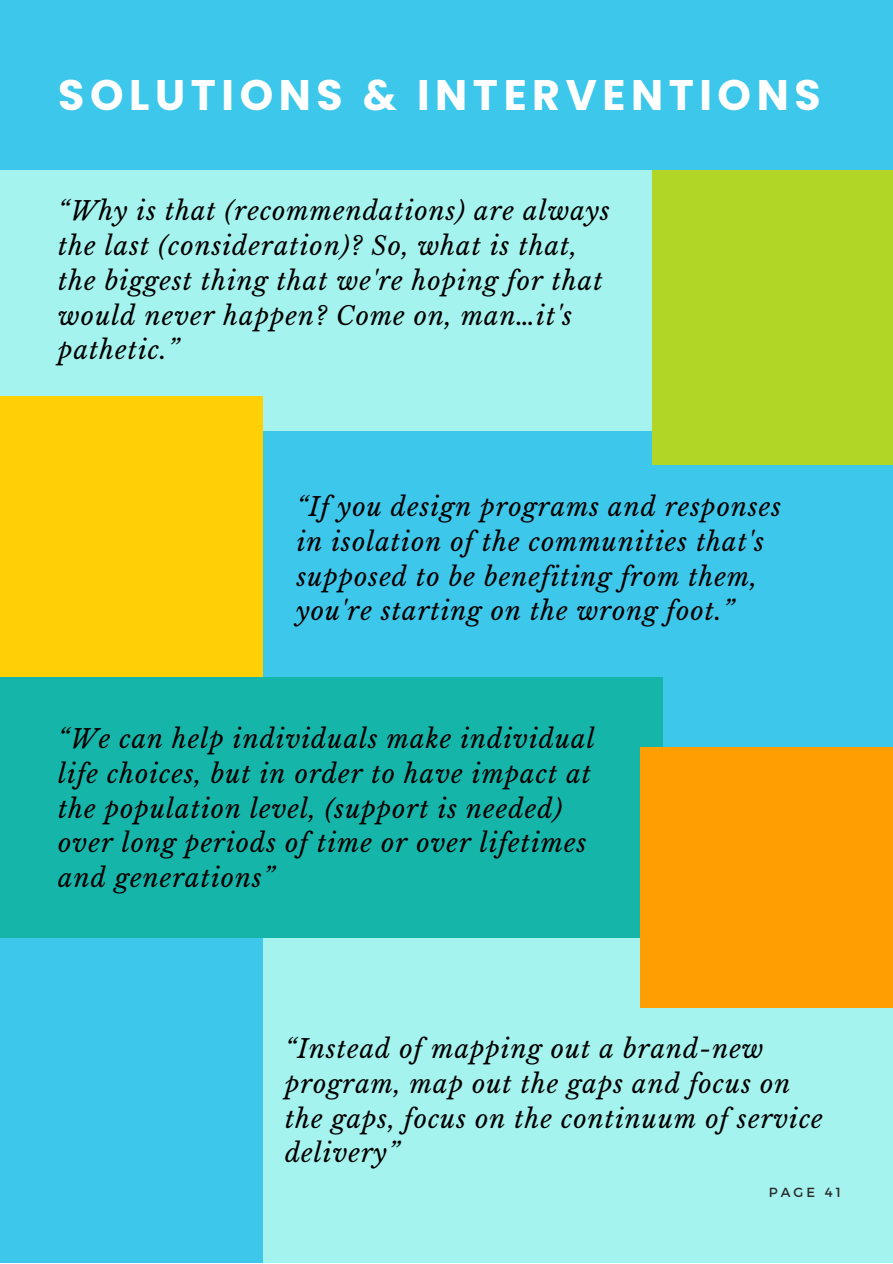
<style>
.page{position:relative;width:893px;height:1264px;background:#fff}
.page>*{position:absolute;margin:0;border:0;box-sizing:border-box;transform-origin:0 0}
.t1{font:700 42.6px "Poppins";letter-spacing:.13em;color:#fff}
.t2{font:italic 25.5px/34.8px "Libre Baskerville";letter-spacing:.04em;color:#000}
.t3{font:13.2px "Montserrat";letter-spacing:.23em;color:#2a2a2a}
</style>
<div class="page">
<div style="left:0;top:0;width:892px;height:1262px;background:#3dc7eb"></div>
<div style="left:0;top:171px;width:652px;height:259px;background:#a5f3ee"></div>
<div style="left:0;top:397px;width:263px;height:350px;background:#fed005"></div>
<div style="left:263px;top:937px;width:629px;height:325px;background:#a5f3ee"></div>
<div style="left:0;top:677px;width:662px;height:260px;background:#16b5aa"></div>
<div style="left:652px;top:171px;width:240px;height:293px;background:#b1d625"></div>
<div style="left:640px;top:747px;width:252px;height:260px;background:#ff9e00"></div>
<h1 class="t1" style="left:58px;top:65px;width:763px">SOLUTIONS &amp; INTERVENTIONS</h1>
<p class="t2" style="left:58px;top:194px;width:553px">“Why is that (recommendations) are always the last (consideration)? So, what is that, the biggest thing that we're hoping for that would never happen? Come on, man…it's pathetic.”</p>
<p class="t2" style="left:296px;top:489px;width:486px">“If you design programs and responses in isolation of the communities that's supposed to be benefiting from them, you're starting on the wrong foot.”</p>
<p class="t2" style="left:58px;top:721px;width:538px">“We can help individuals make individual life choices, but in order to have impact at the population level, (support is needed) over long periods of time or over lifetimes and generations”</p>
<p class="t2" style="left:285px;top:1031px;width:539px">“Instead of mapping out a brand-new program, map out the gaps and focus on the gaps, focus on the continuum of service delivery”</p>
<p class="t3" style="left:768px;top:1183px;width:73px">PAGE 41</p>
</div>
